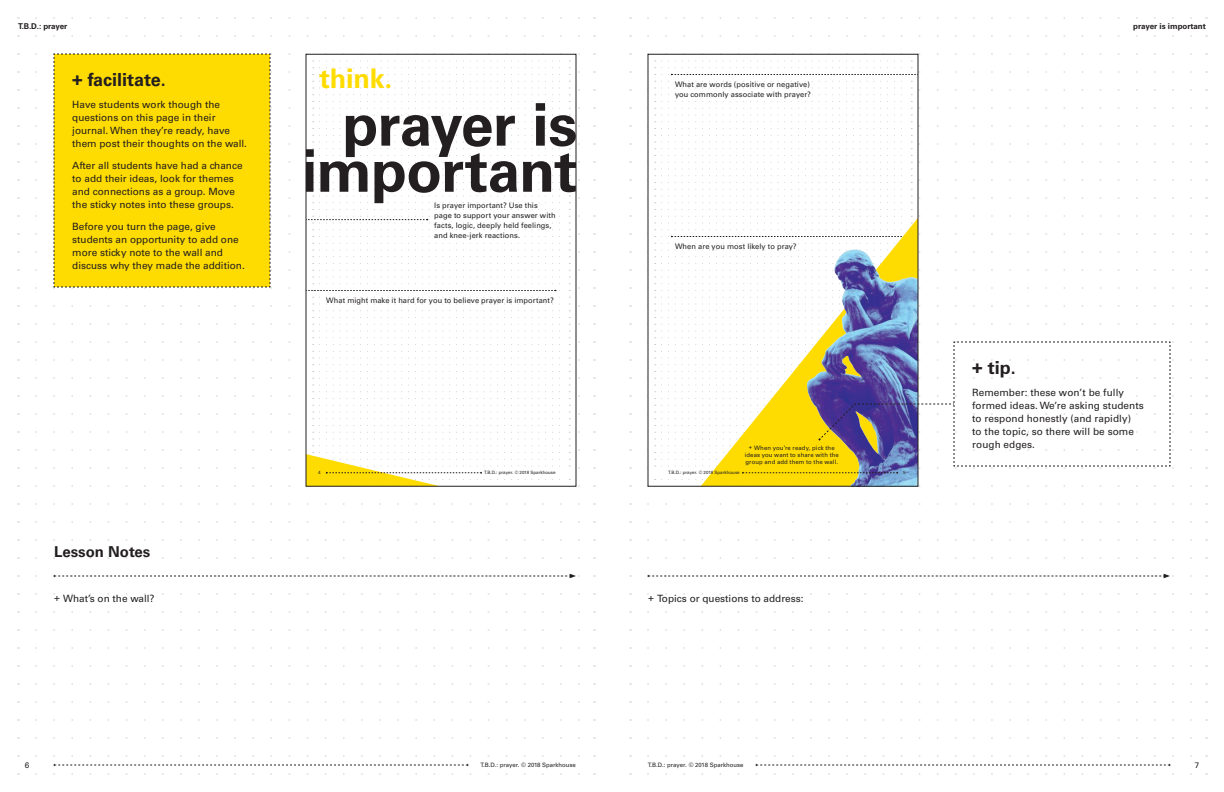
<style>
.page{position:relative;width:1224px;height:792px;background:#fff}
.page>*{position:absolute;margin:0;border:0;box-sizing:border-box;transform-origin:0 0}
.t1{font:700 58.9px/46.1px "Univers";letter-spacing:-.015em;color:#231f20;text-align:right}
.t2{font:700 27px "Univers";letter-spacing:-.005em;color:#ffdc01}
.t3{font:700 18px "Univers";color:#231f20}
.t4{font:700 15px "Univers";color:#231f20}
.t5{font:10px/13px "Univers";color:#231f20}
.t6{font:700 8px "Univers";color:#231f20}
.t7{font:8px "Univers";color:#231f20}
.t8{font:7.5px/9.8px "Univers";letter-spacing:.005em;color:#231f20}
.t9{font:6px/6.8px "Univers";letter-spacing:.01em;color:#231f20;text-align:center}
.t10{font:4.5px "Univers";color:#231f20}
.s1{font-family:"Avenir";font-weight:800}
</style>
<div class="page">
<svg style="left:36px;top:665px;width:544px;height:2px"></svg>
<svg style="left:36px;top:737px;width:544px;height:2px"></svg>
<svg style="left:36px;top:593px;width:544px;height:2px"></svg>
<svg style="left:36px;top:503px;width:544px;height:2px"></svg>
<svg style="left:36px;top:35px;width:544px;height:2px"></svg>
<svg style="left:36px;top:701px;width:544px;height:2px"></svg>
<svg style="left:36px;top:773px;width:544px;height:2px"></svg>
<svg style="left:36px;top:629px;width:544px;height:2px"></svg>
<svg style="left:36px;top:539px;width:544px;height:2px"></svg>
<svg style="left:36px;top:17px;width:544px;height:2px"></svg>
<svg style="left:36px;top:683px;width:544px;height:2px"></svg>
<svg style="left:36px;top:755px;width:544px;height:2px"></svg>
<svg style="left:36px;top:611px;width:544px;height:2px"></svg>
<svg style="left:36px;top:521px;width:544px;height:2px"></svg>
<svg style="left:36px;top:719px;width:544px;height:2px"></svg>
<svg style="left:36px;top:647px;width:544px;height:2px"></svg>
<svg style="left:36px;top:557px;width:544px;height:2px"></svg>
<svg style="left:648px;top:665px;width:544px;height:2px"></svg>
<svg style="left:648px;top:737px;width:544px;height:2px"></svg>
<svg style="left:648px;top:593px;width:544px;height:2px"></svg>
<svg style="left:648px;top:503px;width:544px;height:2px"></svg>
<svg style="left:648px;top:35px;width:544px;height:2px"></svg>
<svg style="left:648px;top:701px;width:544px;height:2px"></svg>
<svg style="left:648px;top:773px;width:544px;height:2px"></svg>
<svg style="left:648px;top:629px;width:544px;height:2px"></svg>
<svg style="left:648px;top:539px;width:544px;height:2px"></svg>
<svg style="left:648px;top:17px;width:544px;height:2px"></svg>
<svg style="left:648px;top:683px;width:544px;height:2px"></svg>
<svg style="left:648px;top:755px;width:544px;height:2px"></svg>
<svg style="left:648px;top:611px;width:544px;height:2px"></svg>
<svg style="left:648px;top:521px;width:544px;height:2px"></svg>
<svg style="left:648px;top:53px;width:544px;height:2px"></svg>
<svg style="left:648px;top:719px;width:544px;height:2px"></svg>
<svg style="left:648px;top:647px;width:544px;height:2px"></svg>
<svg style="left:648px;top:557px;width:544px;height:2px"></svg>
<svg style="left:654px;top:169px;width:538px;height:14px"></svg>
<svg style="left:654px;top:317px;width:538px;height:8px"></svg>
<svg style="left:654px;top:115px;width:538px;height:14px"></svg>
<svg style="left:654px;top:88px;width:538px;height:7px"></svg>
<svg style="left:654px;top:196px;width:538px;height:7px"></svg>
<svg style="left:654px;top:142px;width:538px;height:7px"></svg>
<svg style="left:654px;top:250px;width:538px;height:7px"></svg>
<svg style="left:668px;top:81px;width:244px;height:1px"></svg>
<svg style="left:668px;top:189px;width:244px;height:1px"></svg>
<svg style="left:668px;top:135px;width:244px;height:1px"></svg>
<svg style="left:654px;top:277px;width:538px;height:14px"></svg>
<svg style="left:654px;top:101px;width:538px;height:8px"></svg>
<svg style="left:654px;top:209px;width:538px;height:8px"></svg>
<svg style="left:654px;top:155px;width:538px;height:8px"></svg>
<svg style="left:654px;top:304px;width:538px;height:7px"></svg>
<svg style="left:654px;top:263px;width:538px;height:8px"></svg>
<svg style="left:701px;top:220px;width:215px;height:111px"></svg>
<img style="left:797px;top:243px;width:119px;height:88px">
<svg style="left:654px;top:223px;width:538px;height:14px"></svg>
<svg style="left:654px;top:61px;width:538px;height:14px"></svg>
<svg style="left:326px;top:351px;width:244px;height:1px"></svg>
<svg style="left:326px;top:297px;width:244px;height:1px"></svg>
<svg style="left:326px;top:405px;width:244px;height:1px"></svg>
<svg style="left:36px;top:317px;width:544px;height:8px"></svg>
<svg style="left:36px;top:371px;width:544px;height:8px"></svg>
<svg style="left:36px;top:331px;width:544px;height:14px"></svg>
<svg style="left:36px;top:425px;width:544px;height:8px"></svg>
<svg style="left:36px;top:385px;width:544px;height:14px"></svg>
<svg style="left:36px;top:358px;width:544px;height:7px"></svg>
<svg style="left:36px;top:304px;width:544px;height:7px"></svg>
<svg style="left:36px;top:412px;width:544px;height:7px"></svg>
<svg style="left:36px;top:439px;width:544px;height:48px"></svg>
<svg style="left:36px;top:574px;width:544px;height:4px"></svg>
<svg style="left:648px;top:574px;width:544px;height:4px"></svg>
<svg style="left:648px;top:331px;width:544px;height:156px"></svg>
<svg style="left:36px;top:53px;width:544px;height:238px"></svg>
<div style="left:54px;top:53px;width:216px;height:234px;background:#ffdc01"></div>
<svg style="left:54px;top:764px;width:415px;height:2px"></svg>
<svg style="left:756px;top:764px;width:415px;height:2px"></svg>
<p class="t6" style="left:18px;top:21px;width:51px">T.B.D.: prayer</p>
<p class="t6" style="left:1133px;top:21px;width:74px">prayer is important</p>
<h3 class="t3" style="left:72px;top:69px;width:95px">+ facilitate.</h3>
<p class="t5" style="left:72px;top:98px;width:176px">Have students work though the questions on this page in their journal. When they’re ready, have them post their thoughts on the wall.</p>
<p class="t5" style="left:72px;top:159px;width:172px">After all students have had a chance to add their ideas, look for themes and connections as a group. Move the sticky notes into these groups.</p>
<p class="t5" style="left:72px;top:220px;width:174px">Before you turn the page, give students an opportunity to add one more sticky note to the wall and discuss why they made the addition.</p>
<h2 class="t2" style="left:320px;top:63px;width:75px">think<span class="s1">.</span></h2>
<h1 class="t1" style="left:301px;top:102px;width:278px">prayer is important</h1>
<p class="t8" style="left:434px;top:201px;width:123px">Is prayer important? Use this page to support your answer with facts, logic, deeply held feelings, and knee-jerk reactions.</p>
<h1 class="t1" style="left:373px;top:102px;width:278px">prayer is important</h1>
<p class="t8" style="left:326px;top:295px;width:229px">What might make it hard for you to believe prayer is important?</p>
<p class="t8" style="left:675px;top:79px;width:137px">What are words (positive or negative) you commonly associate with prayer?</p>
<p class="t8" style="left:675px;top:241px;width:123px">When are you most likely to pray?</p>
<p class="t10" style="left:318px;top:470px;width:4px">4</p>
<p class="t10" style="left:484px;top:470px;width:73px">T.B.D.: prayer. © 2018 Sparkhouse</p>
<p class="t9" style="left:745px;top:445px;width:96px">+ When you’re ready, pick the ideas you want to share with the group and add them to the wall.</p>
<p class="t10" style="left:668px;top:470px;width:73px">T.B.D.: prayer. © 2018 Sparkhouse</p>
<p class="t10" style="left:903px;top:470px;width:4px">5</p>
<h3 class="t4" style="left:54px;top:543px;width:98px">Lesson Notes</h3>
<p class="t5" style="left:54px;top:592px;width:102px">+ What’s on the wall?</p>
<p class="t5" style="left:648px;top:592px;width:157px">+ Topics or questions to address:</p>
<h3 class="t3" style="left:972px;top:357px;width:45px">+ tip.</h3>
<p class="t5" style="left:972px;top:386px;width:173px">Remember: these won’t be fully formed ideas. We’re asking students to respond honestly (and rapidly)<br>to the topic, so there will be some rough edges.</p>
<p class="t7" style="left:25px;top:760px;width:6px">6</p>
<p class="t9" style="left:481px;top:762px;width:97px">T.B.D.: prayer. © 2018 Sparkhouse</p>
<p class="t9" style="left:648px;top:762px;width:97px">T.B.D.: prayer. © 2018 Sparkhouse</p>
<p class="t7" style="left:1195px;top:760px;width:6px">7</p>
</div>
